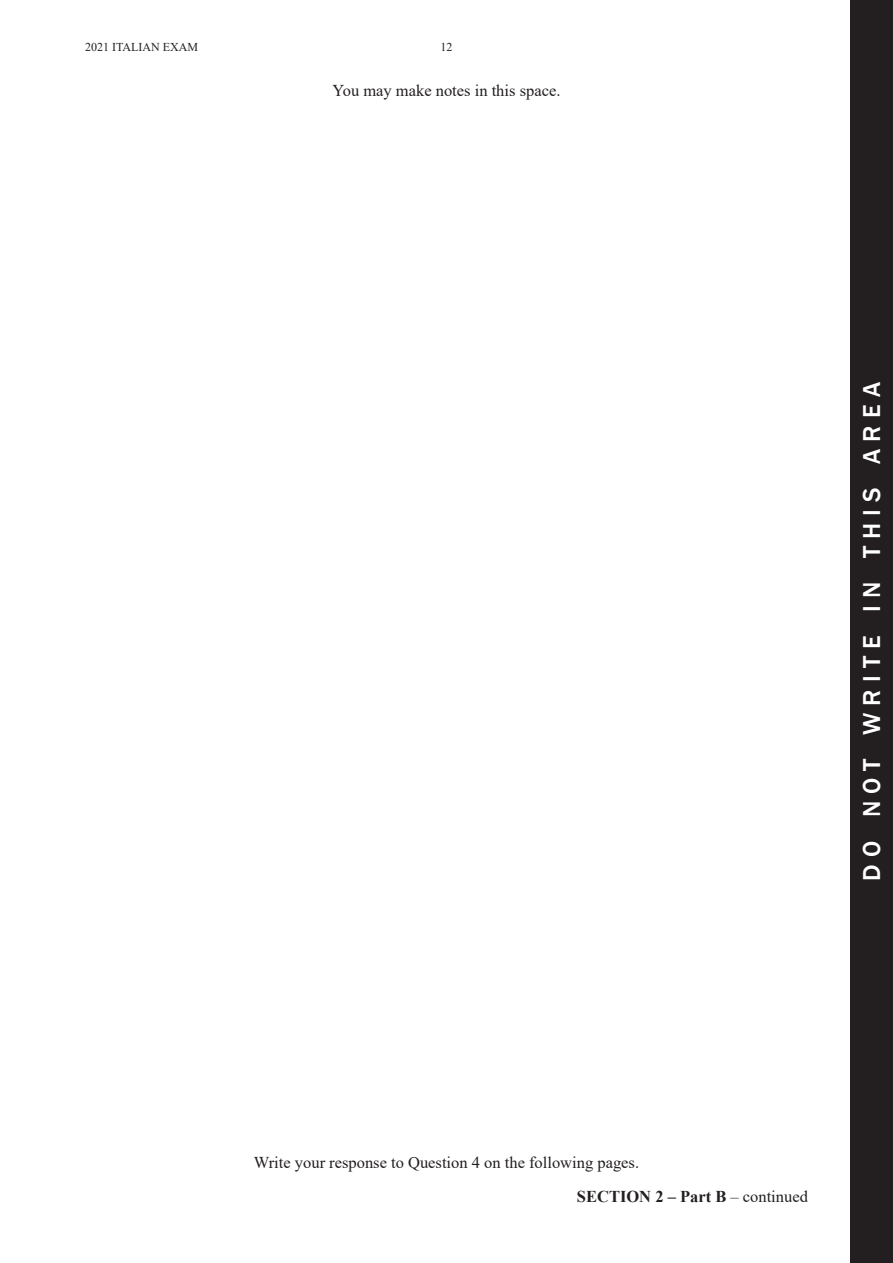
<style>
.page{position:relative;width:893px;height:1263px;background:#fff}
.page>*{position:absolute;margin:0;border:0;box-sizing:border-box;transform-origin:0 0}
.t1{font:500 25.2px "Franklin Gothic";letter-spacing:.285em;color:#fff}
.t2{font:16.5px "Times New Roman";color:#231f20}
.t3{font:700 16.5px "Times New Roman";color:#231f20}
.t4{font:12px "Times New Roman";color:#231f20}
.s1{font-weight:400}
</style>
<div class="page">
<div style="left:850px;top:0;width:43px;height:1263px;background:#231f20"></div>
<p class="t4" style="left:85px;top:38px;width:115px">2021 ITALIAN EXAM</p>
<p class="t4" style="left:440px;top:38px;width:13px">12</p>
<p class="t2" style="left:332px;top:79px;width:229px">You may make notes in this space.</p>
<h1 class="t1" style="left:856px;top:881px;width:500px;rotate:-90deg">do not write in this area</h1>
<p class="t2" style="left:254px;top:1151px;width:387px">Write your response to Question 4 on the following pages.</p>
<p class="t3" style="left:577px;top:1185px;width:232px">SECTION 2 – Part B <span class="s1">– continued</span></p>
</div>
